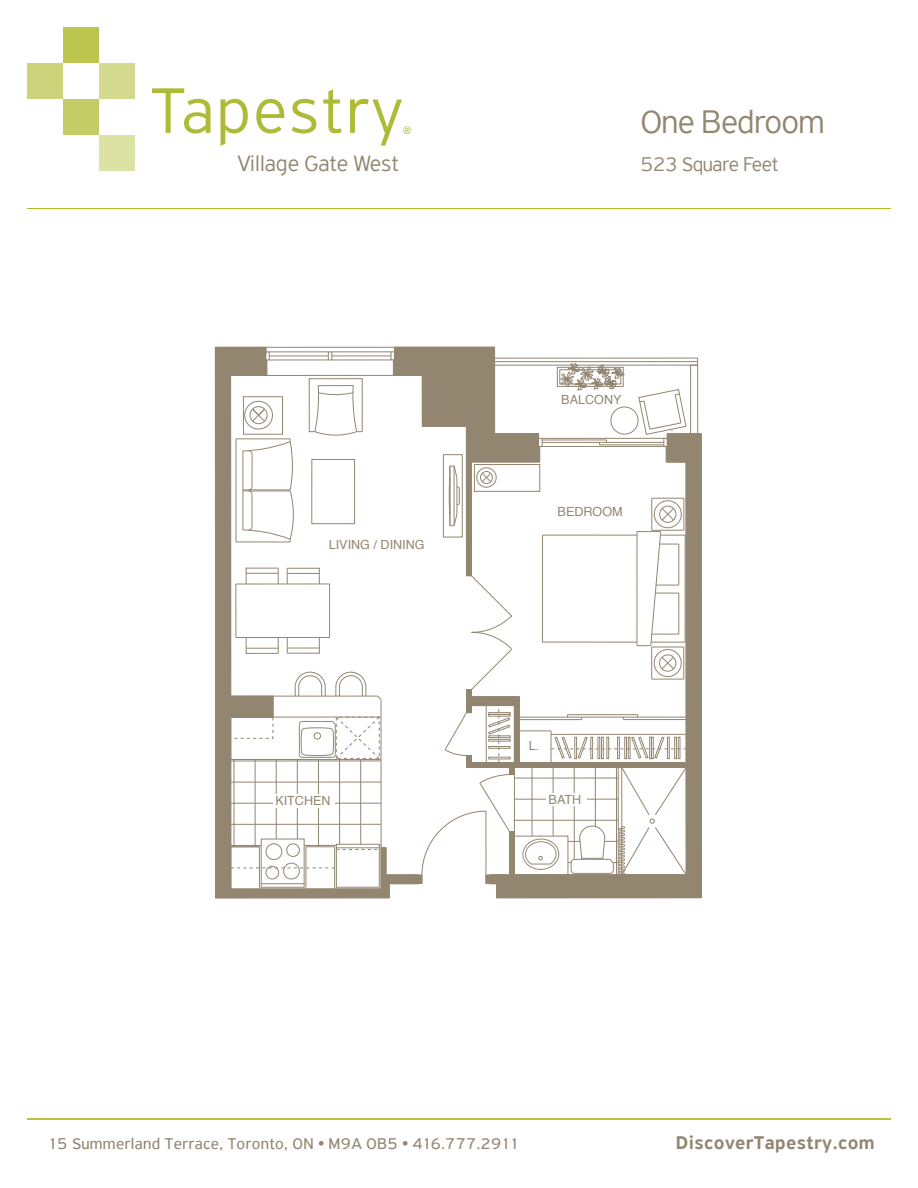
<style>
.page{position:relative;width:918px;height:1188px;background:#fff}
.page>*{position:absolute;margin:0;border:0;box-sizing:border-box;transform-origin:0 0}
.t1{font:300 34.5px "PF Highway Sans Pro";letter-spacing:-.02em;color:#938671}
.t2{font:300 23.4px "PF Highway Sans Pro";color:#938671}
.t3{font:300 21px "PF Highway Sans Pro";letter-spacing:-.02em;color:#938671}
.t4{font:500 19.5px "PF Highway Sans Pro";letter-spacing:.02em;color:#938671}
.t5{font:300 18.75px "PF Highway Sans Pro";color:#aebb37}
.t6{font:16.5px "PF Highway Sans Pro";letter-spacing:.02em;color:#938671}
.t7{font:12.6px "Helvetica";color:#938671}
</style>
<div class="page">
<hr style="left:27px;top:1118px;width:864px;height:2px;background:#aebc21">
<hr style="left:27px;top:208px;width:864px;height:1px;background:#aebc21">
<div style="left:99px;top:63px;width:36px;height:36px;background:#d3d98f"></div>
<div style="left:27px;top:63px;width:36px;height:36px;background:#ccd37b"></div>
<div style="left:63px;top:27px;width:36px;height:36px;background:#bcc64e"></div>
<div style="left:63px;top:99px;width:36px;height:36px;background:#c4cc66"></div>
<div style="left:99px;top:135px;width:36px;height:36px;background:#dce1a4"></div>
<svg style="left:152px;top:88px;width:59px;height:45px"></svg>
<svg style="left:220px;top:99px;width:28px;height:47px"></svg>
<svg style="left:256px;top:99px;width:28px;height:35px"></svg>
<svg style="left:292px;top:99px;width:24px;height:35px"></svg>
<svg style="left:323px;top:89px;width:18px;height:44px"></svg>
<svg style="left:350px;top:99px;width:52px;height:47px"></svg>
<div style="left:215px;top:347px;width:175px;height:552px;background:#938671"></div>
<svg style="left:230px;top:346px;width:468px;height:552px"></svg>
<p class="t5" style="left:402px;top:122px;width:11px">®</p>
<h2 class="t2" style="left:237px;top:149px;width:163px">Village Gate West</h2>
<p class="t7" style="left:329px;top:535px;width:97px">LIVING / DINING</p>
<p class="t7" style="left:275px;top:791px;width:57px">KITCHEN</p>
<h1 class="t1" style="left:640px;top:102px;width:186px">One Bedroom</h1>
<p class="t3" style="left:640px;top:151px;width:139px">523 Square Feet</p>
<p class="t7" style="left:561px;top:390px;width:62px">BALCONY</p>
<p class="t7" style="left:558px;top:502px;width:67px">BEDROOM</p>
<p class="t7" style="left:529px;top:736px;width:12px">L.</p>
<p class="t7" style="left:549px;top:790px;width:34px">BATH</p>
<p class="t6" style="left:48px;top:1134px;width:474px">15 Summerland Terrace, Toronto, ON <sup>●</sup> M9A 0B5 <sup>●</sup> 416.777.2911</p>
<p class="t4" style="left:676px;top:1132px;width:200px">DiscoverTapestry.com</p>
</div>
